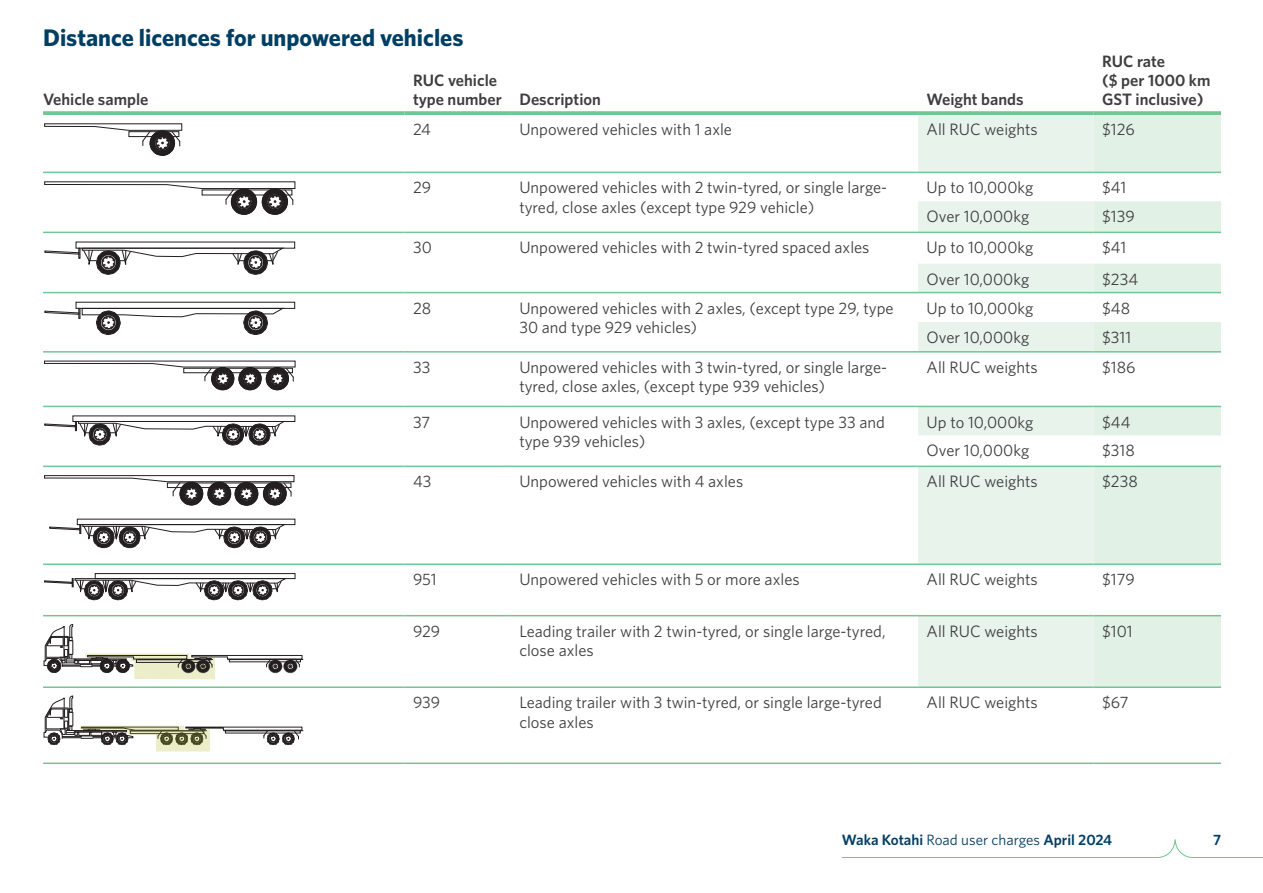
<style>
.page{position:relative;width:1263px;height:893px;background:#fff}
.page>*{position:absolute;margin:0;border:0;box-sizing:border-box;transform-origin:0 0}
.title_1{font:700 24px "Whitney";color:#003e64}
.table_body{font:16.5px/19.5px "Whitney";color:#3e3e3f}
.table_header{font:600 16.5px/18.8px "Whitney";color:#3e3e3f}
.t1{font:600 15px "Whitney";color:#003e64}
.s1{font-weight:400}
</style>
<div class="page">
<svg style="left:842px;top:839px;width:421px;height:19px"></svg>
<svg style="left:918px;top:115px;width:176px;height:571px;fill:#e8f4eb"></svg>
<svg style="left:1094px;top:115px;width:127px;height:571px;fill:#e1f1e5"></svg>
<svg style="left:43px;top:111px;width:362px;height:4px"></svg>
<svg style="left:405px;top:111px;width:106px;height:4px"></svg>
<svg style="left:511px;top:111px;width:407px;height:4px;background:#7ac89a"></svg>
<svg style="left:918px;top:111px;width:176px;height:4px"></svg>
<svg style="left:1094px;top:111px;width:127px;height:4px"></svg>
<hr style="left:43px;top:172px;width:362px;height:1px;background:#72c594">
<hr style="left:43px;top:232px;width:362px;height:1px;background:#72c594">
<hr style="left:405px;top:172px;width:106px;height:1px;background:#72c594">
<hr style="left:405px;top:232px;width:106px;height:1px;background:#72c594">
<hr style="left:405px;top:292px;width:106px;height:1px;background:#72c594">
<hr style="left:405px;top:351px;width:106px;height:2px;background:#72c594">
<hr style="left:405px;top:406px;width:106px;height:1px;background:#72c594">
<hr style="left:405px;top:466px;width:106px;height:1px;background:#72c594">
<hr style="left:405px;top:563px;width:106px;height:2px;background:#72c594">
<hr style="left:405px;top:615px;width:106px;height:1px;background:#72c594">
<hr style="left:405px;top:686px;width:106px;height:2px;background:#72c594">
<hr style="left:405px;top:762px;width:106px;height:2px;background:#72c594">
<hr style="left:511px;top:172px;width:407px;height:1px;background:#72c594">
<hr style="left:511px;top:232px;width:407px;height:1px;background:#72c594">
<hr style="left:511px;top:292px;width:407px;height:1px;background:#72c594">
<hr style="left:511px;top:351px;width:407px;height:2px;background:#72c594">
<hr style="left:511px;top:406px;width:407px;height:1px;background:#72c594">
<hr style="left:511px;top:466px;width:407px;height:1px;background:#72c594">
<hr style="left:511px;top:563px;width:407px;height:2px;background:#72c594">
<hr style="left:511px;top:615px;width:407px;height:1px;background:#72c594">
<hr style="left:511px;top:686px;width:407px;height:2px;background:#72c594">
<hr style="left:511px;top:762px;width:407px;height:2px;background:#72c594">
<hr style="left:918px;top:686px;width:176px;height:2px;background:#72c594">
<hr style="left:1094px;top:686px;width:127px;height:2px;background:#72c594">
<hr style="left:918px;top:762px;width:176px;height:2px;background:#72c594">
<hr style="left:1094px;top:762px;width:127px;height:2px;background:#72c594">
<hr style="left:918px;top:466px;width:176px;height:1px;background:#72c594">
<hr style="left:1094px;top:466px;width:127px;height:1px;background:#72c594">
<hr style="left:918px;top:563px;width:176px;height:2px;background:#72c594">
<hr style="left:1094px;top:563px;width:127px;height:2px;background:#72c594">
<hr style="left:918px;top:615px;width:176px;height:1px;background:#72c594">
<hr style="left:1094px;top:615px;width:127px;height:1px;background:#72c594">
<hr style="left:918px;top:351px;width:176px;height:2px;background:#72c594">
<hr style="left:1094px;top:351px;width:127px;height:2px;background:#72c594">
<hr style="left:918px;top:406px;width:176px;height:1px;background:#72c594">
<hr style="left:1094px;top:406px;width:127px;height:1px;background:#72c594">
<hr style="left:918px;top:292px;width:176px;height:1px;background:#72c594">
<hr style="left:1094px;top:292px;width:127px;height:1px;background:#72c594">
<hr style="left:918px;top:232px;width:176px;height:1px;background:#72c594">
<hr style="left:1094px;top:232px;width:127px;height:1px;background:#72c594">
<hr style="left:918px;top:172px;width:176px;height:1px;background:#72c594">
<hr style="left:1094px;top:172px;width:127px;height:1px;background:#72c594">
<hr style="left:43px;top:292px;width:362px;height:1px;background:#72c594">
<hr style="left:43px;top:351px;width:362px;height:2px;background:#72c594">
<hr style="left:43px;top:406px;width:362px;height:1px;background:#72c594">
<hr style="left:43px;top:466px;width:362px;height:1px;background:#72c594">
<hr style="left:43px;top:563px;width:362px;height:2px;background:#72c594">
<hr style="left:43px;top:615px;width:362px;height:1px;background:#72c594">
<hr style="left:43px;top:686px;width:362px;height:2px;background:#72c594">
<hr style="left:43px;top:762px;width:362px;height:2px;background:#72c594">
<svg style="left:44px;top:123px;width:138px;height:33px"></svg>
<svg style="left:44px;top:181px;width:251px;height:34px"></svg>
<svg style="left:44px;top:248px;width:240px;height:27px"></svg>
<svg style="left:44px;top:308px;width:240px;height:27px"></svg>
<svg style="left:44px;top:361px;width:251px;height:29px"></svg>
<svg style="left:44px;top:421px;width:242px;height:24px"></svg>
<svg style="left:49px;top:524px;width:237px;height:24px"></svg>
<svg style="left:44px;top:475px;width:250px;height:31px"></svg>
<div style="left:95px;top:573px;width:200px;height:6px;border:1px solid #231f20"></div>
<svg style="left:44px;top:578px;width:243px;height:22px"></svg>
<hr style="left:228px;top:659px;width:75px;height:1px;background:#231f20">
<svg style="left:44px;top:624px;width:258px;height:55px"></svg>
<hr style="left:224px;top:730px;width:79px;height:1px;background:#231f20">
<svg style="left:44px;top:696px;width:258px;height:55px"></svg>
<h1 class="title_1" style="left:43px;top:21px;width:422px">Distance licences for unpowered vehicles</h1>
<p class="table_header" style="left:43px;top:89px;width:107px">Vehicle sample</p>
<p class="table_header" style="left:413px;top:70px;width:90px">RUC vehicle type number</p>
<p class="table_header" style="left:519px;top:89px;width:83px">Description</p>
<p class="table_header" style="left:927px;top:89px;width:98px">Weight bands</p>
<p class="table_header" style="left:1102px;top:52px;width:65px">RUC rate</p>
<p class="table_header" style="left:1102px;top:70px;width:110px">($ per 1000 km<br>GST inclusive)</p>
<p class="table_body" style="left:413px;top:120px;width:20px">24</p>
<p class="table_body" style="left:519px;top:120px;width:214px">Unpowered vehicles with 1 axle</p>
<p class="table_body" style="left:927px;top:120px;width:113px">All RUC weights</p>
<p class="table_body" style="left:1102px;top:120px;width:34px">$126</p>
<p class="table_body" style="left:413px;top:178px;width:20px">29</p>
<p class="table_body" style="left:519px;top:178px;width:369px">Unpowered vehicles with 2 twin-tyred, or single large&shy;tyred, close axles (except type 929 vehicle)</p>
<p class="table_body" style="left:927px;top:178px;width:108px">Up to 10,000kg</p>
<p class="table_body" style="left:1102px;top:178px;width:26px">$41</p>
<p class="table_body" style="left:927px;top:206px;width:104px">Over 10,000kg</p>
<p class="table_body" style="left:1102px;top:206px;width:34px">$139</p>
<p class="table_body" style="left:413px;top:238px;width:20px">30</p>
<p class="table_body" style="left:519px;top:238px;width:352px">Unpowered vehicles with 2 twin-tyred spaced axles</p>
<p class="table_body" style="left:927px;top:238px;width:108px">Up to 10,000kg</p>
<p class="table_body" style="left:1102px;top:238px;width:26px">$41</p>
<p class="table_body" style="left:927px;top:269px;width:104px">Over 10,000kg</p>
<p class="table_body" style="left:1102px;top:269px;width:38px">$234</p>
<p class="table_body" style="left:413px;top:298px;width:20px">28</p>
<p class="table_body" style="left:519px;top:298px;width:376px">Unpowered vehicles with 2 axles, (except type 29, type<br>30 and type 929 vehicles)</p>
<p class="table_body" style="left:927px;top:298px;width:108px">Up to 10,000kg</p>
<p class="table_body" style="left:1102px;top:298px;width:30px">$48</p>
<p class="table_body" style="left:927px;top:327px;width:104px">Over 10,000kg</p>
<p class="table_body" style="left:1102px;top:327px;width:31px">$311</p>
<p class="table_body" style="left:413px;top:357px;width:19px">33</p>
<p class="table_body" style="left:519px;top:357px;width:369px">Unpowered vehicles with 3 twin-tyred, or single large&shy;tyred, close axles, (except type 939 vehicles)</p>
<p class="table_body" style="left:927px;top:357px;width:113px">All RUC weights</p>
<p class="table_body" style="left:1102px;top:357px;width:35px">$186</p>
<p class="table_body" style="left:413px;top:412px;width:19px">37</p>
<p class="table_body" style="left:519px;top:412px;width:367px">Unpowered vehicles with 3 axles, (except type 33 and type 939 vehicles)</p>
<p class="table_body" style="left:927px;top:412px;width:108px">Up to 10,000kg</p>
<p class="table_body" style="left:1102px;top:412px;width:30px">$44</p>
<p class="table_body" style="left:927px;top:441px;width:104px">Over 10,000kg</p>
<p class="table_body" style="left:1102px;top:441px;width:34px">$318</p>
<p class="table_body" style="left:413px;top:471px;width:20px">43</p>
<p class="table_body" style="left:519px;top:471px;width:225px">Unpowered vehicles with 4 axles</p>
<p class="table_body" style="left:927px;top:471px;width:113px">All RUC weights</p>
<p class="table_body" style="left:1102px;top:471px;width:37px">$238</p>
<p class="table_body" style="left:413px;top:569px;width:25px">951</p>
<p class="table_body" style="left:519px;top:569px;width:282px">Unpowered vehicles with 5 or more axles</p>
<p class="table_body" style="left:927px;top:569px;width:113px">All RUC weights</p>
<p class="table_body" style="left:1102px;top:569px;width:34px">$179</p>
<p class="table_body" style="left:413px;top:621px;width:29px">929</p>
<p class="table_body" style="left:519px;top:621px;width:368px">Leading trailer with 2 twin-tyred, or single large-tyred, close axles</p>
<p class="table_body" style="left:927px;top:621px;width:113px">All RUC weights</p>
<p class="table_body" style="left:1102px;top:621px;width:32px">$101</p>
<p class="table_body" style="left:413px;top:692px;width:29px">939</p>
<p class="table_body" style="left:519px;top:692px;width:364px">Leading trailer with 3 twin-tyred, or single large-tyred close axles</p>
<p class="table_body" style="left:927px;top:692px;width:113px">All RUC weights</p>
<p class="table_body" style="left:1102px;top:692px;width:28px">$67</p>
<p class="t1" style="left:842px;top:830px;width:272px">Waka Kotahi <span class="s1">Road user charges</span> April 2024</p>
<p class="t1" style="left:1213px;top:830px;width:10px">7</p>
</div>
